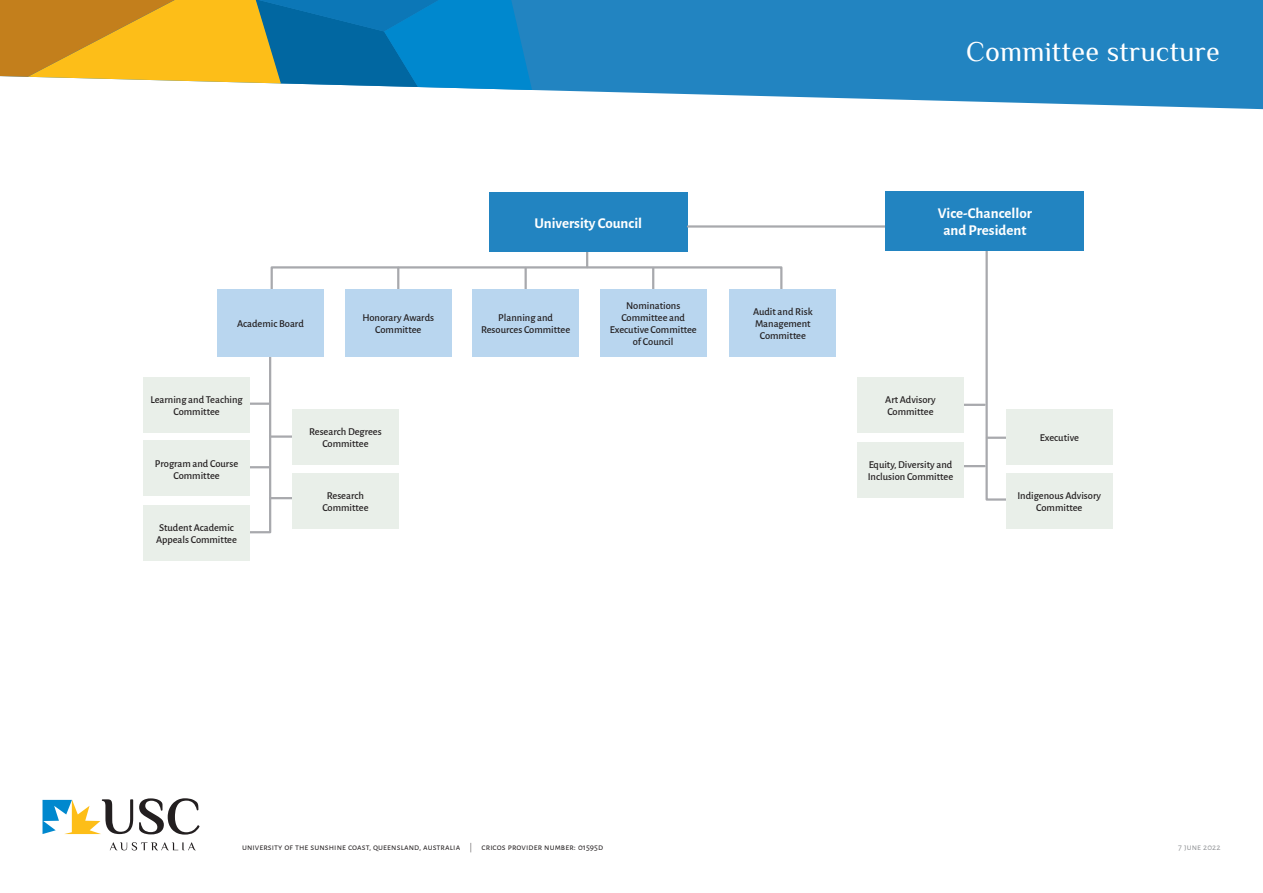
<style>
.page{position:relative;width:1263px;height:893px;background:#fff}
.page>*{position:absolute;margin:0;border:0;box-sizing:border-box;transform-origin:0 0}
.t1{font:28.05px "Philosopher";letter-spacing:.01em;color:#fff}
.t2{font:700 15px/16.5px "Alegreya Sans";color:#fff;text-align:center}
.t3{font:500 10.5px/12px "Alegreya Sans";color:#231f20;text-align:center}
.t4{font:9px "Alegreya Sans SC";letter-spacing:.01em;color:#231f20}
.t5{font:9px "Alegreya Sans SC";letter-spacing:.01em;color:#939598}
.s1{font-weight:300}
</style>
<div class="page">
<svg style="left:246px;top:357px;width:26px;height:177px"></svg>
<hr style="left:586px;top:240px;width:2px;height:27px;background:#a8a9ad">
<hr style="left:249px;top:403px;width:21px;height:2px;background:#a8a9ad">
<hr style="left:247px;top:466px;width:23px;height:2px;background:#a8a9ad">
<hr style="left:270px;top:435px;width:25px;height:3px;background:#a8a9ad">
<hr style="left:270px;top:497px;width:25px;height:2px;background:#a8a9ad">
<svg style="left:270px;top:265px;width:513px;height:34px"></svg>
<div style="left:472px;top:289px;width:107px;height:68px;background:#b9d6ef"></div>
<div style="left:600px;top:289px;width:106px;height:68px;background:#b9d6ef"></div>
<div style="left:143px;top:505px;width:107px;height:56px;background:#e9efe9"></div>
<div style="left:143px;top:441px;width:107px;height:55px;background:#e9efe9"></div>
<div style="left:143px;top:377px;width:107px;height:55px;background:#e9efe9"></div>
<div style="left:292px;top:409px;width:107px;height:55px;background:#e9efe9"></div>
<div style="left:345px;top:289px;width:106px;height:68px;background:#b9d6ef"></div>
<div style="left:292px;top:473px;width:107px;height:55px;background:#e9efe9"></div>
<div style="left:730px;top:289px;width:106px;height:68px;background:#b9d6ef"></div>
<div style="left:217px;top:289px;width:107px;height:68px;background:#b9d6ef"></div>
<div style="left:489px;top:192px;width:199px;height:60px;background:#2284c1"></div>
<svg style="left:532px;top:0;width:731px;height:109px;background:#358ec6"></svg>
<svg style="left:0;top:0;width:532px;height:90px;background:#7c9777"></svg>
<svg style="left:110px;top:842px;width:86px;height:8px"></svg>
<svg style="left:139px;top:798px;width:60px;height:37px"></svg>
<svg style="left:43px;top:799px;width:90px;height:35px"></svg>
<hr style="left:688px;top:225px;width:246px;height:3px;background:#a8a9ad">
<svg style="left:984px;top:250px;width:45px;height:251px"></svg>
<hr style="left:960px;top:404px;width:25px;height:2px;background:#a8a9ad">
<hr style="left:960px;top:465px;width:25px;height:2px;background:#a8a9ad">
<hr style="left:987px;top:437px;width:24px;height:2px;background:#a8a9ad">
<div style="left:857px;top:377px;width:107px;height:55px;background:#e9efe9"></div>
<div style="left:857px;top:442px;width:107px;height:55px;background:#e9efe9"></div>
<div style="left:1006px;top:473px;width:106px;height:55px;background:#e9efe9"></div>
<div style="left:1006px;top:409px;width:106px;height:55px;background:#e9efe9"></div>
<div style="left:885px;top:191px;width:199px;height:59px;background:#2284c1"></div>
<h1 class="t1" style="left:966px;top:33px;width:255px">Committee structure</h1>
<p class="t3" style="left:237px;top:317px;width:68px">Academic Board</p>
<p class="t3" style="left:150px;top:393px;width:94px">Learning and Teaching<br>Committee</p>
<p class="t3" style="left:362px;top:311px;width:73px">Honorary Awards<br>Committee</p>
<p class="t3" style="left:155px;top:457px;width:85px">Program and Course<br>Committee</p>
<p class="t3" style="left:156px;top:521px;width:82px;text-align:left">Student Academic<br>Appeals Committee</p>
<p class="t3" style="left:309px;top:425px;width:74px">Research Degrees<br>Committee</p>
<p class="t3" style="left:322px;top:489px;width:48px">Research<br>Committee</p>
<h2 class="t2" style="left:534px;top:214px;width:109px">University Council</h2>
<p class="t3" style="left:481px;top:311px;width:90px">Planning and<br>Resources Committee</p>
<p class="t3" style="left:610px;top:299px;width:88px">Nominations<br>Committee and<br>Executive Committee of Council</p>
<p class="t3" style="left:753px;top:305px;width:61px">Audit and Risk<br>Management<br>Committee</p>
<h2 class="t2" style="left:938px;top:204px;width:96px">Vice-Chancellor and President</h2>
<p class="t3" style="left:885px;top:393px;width:52px;text-align:left">Art Advisory<br>Committee</p>
<p class="t3" style="left:868px;top:458px;width:87px;text-align:left">Equity, Diversity and<br>Inclusion Committee</p>
<p class="t3" style="left:1040px;top:431px;width:41px">Executive</p>
<p class="t3" style="left:1017px;top:489px;width:85px">Indigenous Advisory<br>Committee</p>
<p class="t4" style="left:242px;top:841px;width:363px">university of the sunshine coast, queensland, australia <span class="s1">|</span> cricos provider number: 01595d</p>
<p class="t5" style="left:1178px;top:841px;width:44px">7 june 2022</p>
</div>
